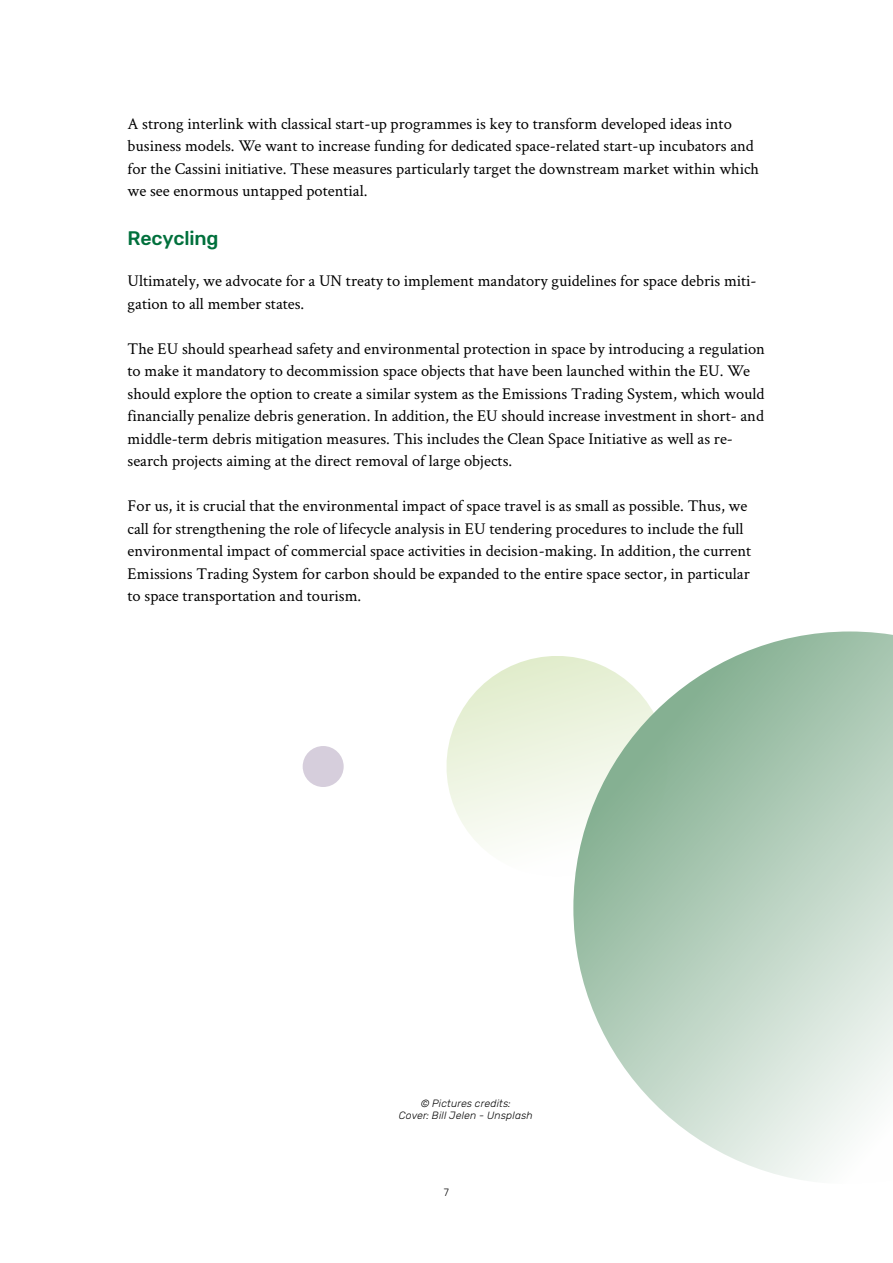
<style>
.page{position:relative;width:893px;height:1263px;background:#fff}
.page>*{position:absolute;margin:0;border:0;box-sizing:border-box;transform-origin:0 0}
.Headline_2_Rubik{font:500 19.5px "Rubik";letter-spacing:-.005em;color:#00703c}
.Crimson_Text_Reg_11{font:16.5px/22.5px "Crimson Text";color:#000}
.Photo_Credits_Rubik{font:italic 300 10.5px "Rubik";letter-spacing:.015em;color:#000}
.t1{font:300 10.5px "Rubik";color:#000}
</style>
<div class="page">
<svg style="left:446px;top:656px;width:127px;height:191px"></svg>
<svg style="left:573px;top:631px;width:320px;height:550px"></svg>
<div style="left:303px;top:746px;width:41px;height:41px;background:#d6cedc;border-radius:50%"></div>
<p class="Crimson_Text_Reg_11" style="left:128px;top:112px;width:633px">A strong interlink with classical start-up programmes is key to transform developed ideas into business models. We want to increase funding for dedicated space-related start-up incubators and for the Cassini initiative. These measures particularly target the downstream market within which we see enormous untapped potential.</p>
<p class="Headline_2_Rubik" style="left:128px;top:227px;width:92px">Recycling</p>
<p class="Crimson_Text_Reg_11" style="left:128px;top:269px;width:630px">Ultimately, we advocate for a UN treaty to implement mandatory guidelines for space debris miti&shy;gation to all member states.</p>
<p class="Crimson_Text_Reg_11" style="left:128px;top:337px;width:639px">The EU should spearhead safety and environmental protection in space by introducing a regulation to make it mandatory to decommission space objects that have been launched within the EU. We should explore the option to create a similar system as the Emissions Trading System, which would financially penalize debris generation. In addition, the EU should increase investment in short- and middle-term debris mitigation measures. This includes the Clean Space Initiative as well as re&shy;search projects aiming at the direct removal of large objects.</p>
<p class="Crimson_Text_Reg_11" style="left:128px;top:494px;width:625px">For us, it is crucial that the environmental impact of space travel is as small as possible. Thus, we call for strengthening the role of lifecycle analysis in EU tendering procedures to include the full environmental impact of commercial space activities in decision-making. In addition, the current Emissions Trading System for carbon should be expanded to the entire space sector, in particular to space transportation and tourism.</p>
<p class="Photo_Credits_Rubik" style="left:421px;top:1097px;width:92px">© Pictures credits:</p>
<p class="Photo_Credits_Rubik" style="left:399px;top:1109px;width:135px">Cover: Bill Jelen - Unsplash</p>
<p class="t1" style="left:444px;top:1187px;width:7px">7</p>
</div>
